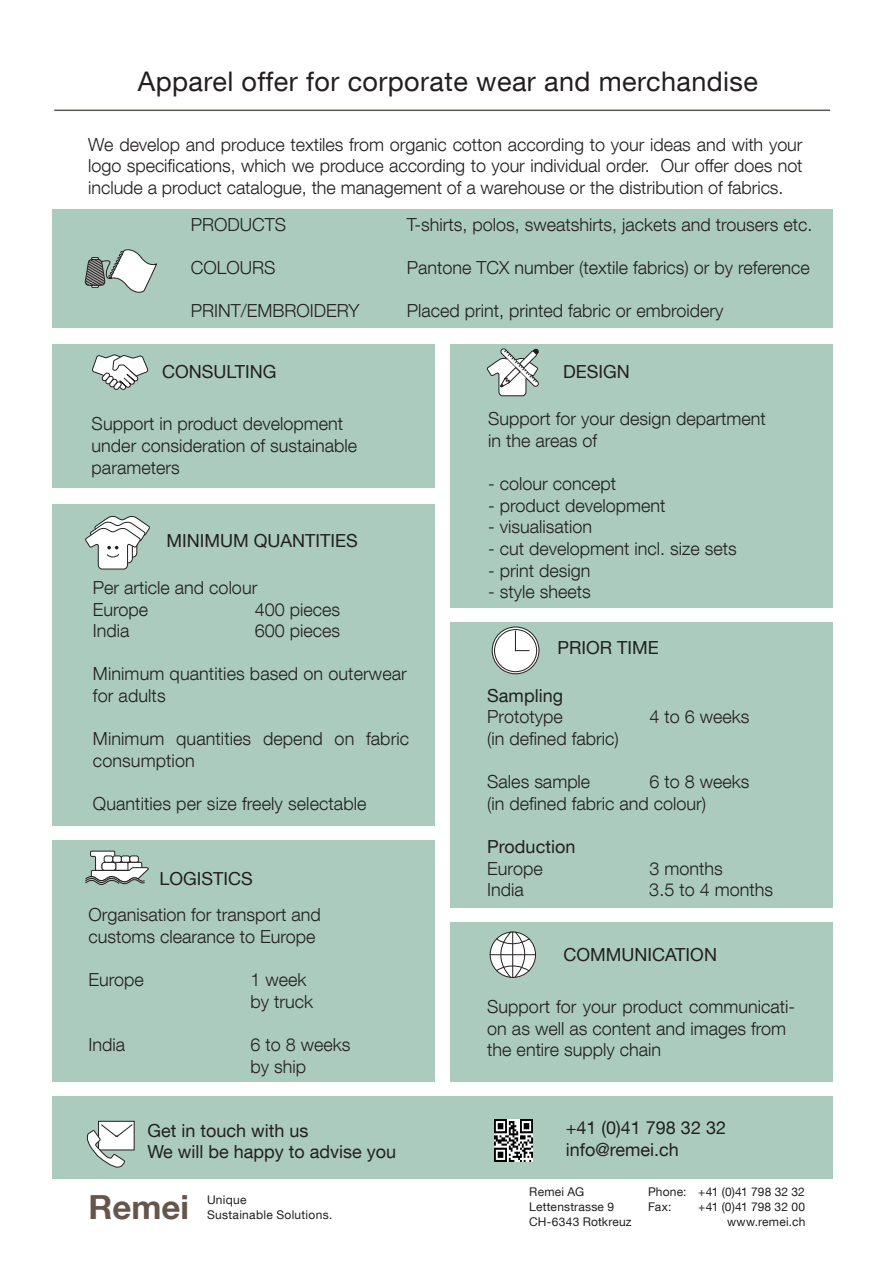
<style>
.page{position:relative;width:893px;height:1263px;background:#fff}
.page>*{position:absolute;margin:0;border:0;box-sizing:border-box;transform-origin:0 0}
.t1{font:700 33.15px "Helvetica Neue LT Com";color:#65564c}
.t2{font:27px "Helvetica Neue LT Com";letter-spacing:.015em;color:#231f20}
.t3{font:300 18px/21.6px "Helvetica Neue LT Com";color:#231f20}
.t4{font:18px/21.6px "Helvetica Neue LT Com";color:#231f20}
.t5{font:12px/15px "Helvetica Neue LT Com";letter-spacing:.02em;color:#231f20}
</style>
<div class="page">
<div style="left:52px;top:210px;width:780px;height:118px;background:#abcbbf"></div>
<div style="left:52px;top:1097px;width:780px;height:82px;background:#abcbbf"></div>
<div style="left:52px;top:344px;width:382px;height:144px;background:#abcbbf"></div>
<div style="left:450px;top:344px;width:382px;height:263px;background:#abcbbf"></div>
<div style="left:450px;top:622px;width:382px;height:285px;background:#abcbbf"></div>
<div style="left:450px;top:922px;width:382px;height:159px;background:#abcbbf"></div>
<div style="left:52px;top:504px;width:382px;height:321px;background:#abcbbf"></div>
<div style="left:52px;top:840px;width:382px;height:241px;background:#abcbbf"></div>
<svg style="left:87px;top:1121px;width:48px;height:46px"></svg>
<svg style="left:85px;top:516px;width:65px;height:53px"></svg>
<svg style="left:492px;top:627px;width:47px;height:47px"></svg>
<div style="left:492px;top:627px;width:47px;height:47px;border:1px solid #231f20;border-radius:50%"></div>
<div style="left:494px;top:629px;width:43px;height:43px;background:#fff;border-radius:50%"></div>
<div style="left:494px;top:629px;width:43px;height:43px;border:1px solid #231f20;border-radius:50%"></div>
<svg style="left:515px;top:631px;width:14px;height:20px"></svg>
<svg style="left:85px;top:851px;width:64px;height:34px"></svg>
<div style="left:102px;top:862px;width:14px;height:8px;background:#fff;border-radius:3px"></div>
<div style="left:102px;top:862px;width:14px;height:8px;border:1px solid #231f20;border-radius:3px"></div>
<div style="left:113px;top:856px;width:8px;height:6px;background:#fff;border-radius:2px"></div>
<div style="left:112px;top:856px;width:9px;height:6px;border:1px solid #231f20;border-radius:2px"></div>
<div style="left:104px;top:856px;width:9px;height:6px;background:#fff;border-radius:2px"></div>
<div style="left:104px;top:856px;width:9px;height:6px;border:1px solid #231f20;border-radius:2px"></div>
<svg style="left:92px;top:354px;width:57px;height:36px"></svg>
<svg style="left:489px;top:931px;width:47px;height:47px"></svg>
<svg style="left:487px;top:348px;width:52px;height:48px"></svg>
<img style="left:494px;top:1120px;width:39px;height:41px">
<hr style="left:54px;top:110px;width:776px;height:1px;background:#5a5953">
<svg style="left:85px;top:249px;width:72px;height:44px"></svg>
<h2 class="t2" style="left:138px;top:65px;width:622px">Apparel offer for corporate wear and merchandise</h2>
<p class="t3" style="left:88px;top:133px;width:716px;text-align:justify">We develop and produce textiles from organic cotton according to your ideas and with your logo specifications, which we produce according to your individual order. Our offer does not include a product catalogue, the management of a warehouse or the distribution of fabrics.</p>
<p class="t3" style="left:191px;top:213px;width:97px">PRODUCTS</p>
<p class="t3" style="left:407px;top:213px;width:407px">T-shirts, polos, sweatshirts, jackets and trousers etc.</p>
<p class="t3" style="left:191px;top:257px;width:86px">COLOURS</p>
<p class="t3" style="left:407px;top:257px;width:405px">Pantone TCX number (textile fabrics) or by reference</p>
<p class="t3" style="left:191px;top:300px;width:170px">PRINT/EMBROIDERY</p>
<p class="t3" style="left:407px;top:300px;width:318px">Placed print, printed fabric or embroidery</p>
<p class="t4" style="left:162px;top:360px;width:116px">CONSULTING</p>
<p class="t3" style="left:92px;top:413px;width:267px">Support in product development under consideration of sustainable parameters</p>
<p class="t4" style="left:166px;top:529px;width:193px">MINIMUM QUANTITIES</p>
<p class="t3" style="left:93px;top:576px;width:166px">Per article and colour<br>Europe</p>
<p class="t3" style="left:255px;top:598px;width:87px">400 pieces</p>
<p class="t3" style="left:93px;top:620px;width:38px">India</p>
<p class="t3" style="left:255px;top:620px;width:87px">600 pieces</p>
<p class="t3" style="left:93px;top:663px;width:315px">Minimum quantities based on outerwear for adults</p>
<p class="t3" style="left:93px;top:728px;width:318px">Minimum quantities depend on fabric consumption</p>
<p class="t3" style="left:93px;top:792px;width:275px">Quantities per size freely selectable</p>
<p class="t4" style="left:159px;top:867px;width:95px">LOGISTICS</p>
<p class="t3" style="left:89px;top:904px;width:234px">Organisation for transport and customs clearance to Europe</p>
<p class="t3" style="left:89px;top:968px;width:57px">Europe</p>
<p class="t3" style="left:251px;top:968px;width:64px">1 week by truck</p>
<p class="t3" style="left:89px;top:1033px;width:38px">India</p>
<p class="t3" style="left:251px;top:1033px;width:102px">6 to 8 weeks by ship</p>
<p class="t4" style="left:147px;top:1119px;width:250px">Get in touch with us<br>We will be happy to advise you</p>
<p class="t4" style="left:563px;top:360px;width:68px">DESIGN</p>
<p class="t3" style="left:488px;top:408px;width:279px">Support for your design department in the areas of</p>
<p class="t3" style="left:488px;top:472px;width:130px">- colour concept</p>
<p class="t3" style="left:488px;top:494px;width:179px">- product development</p>
<p class="t3" style="left:488px;top:516px;width:105px">- visualisation</p>
<p class="t3" style="left:488px;top:537px;width:250px">- cut development incl. size sets</p>
<p class="t3" style="left:488px;top:559px;width:104px">- print design</p>
<p class="t3" style="left:488px;top:580px;width:104px">- style sheets</p>
<p class="t4" style="left:557px;top:637px;width:103px">PRIOR TIME</p>
<p class="t4" style="left:487px;top:684px;width:77px">Sampling</p>
<p class="t3" style="left:487px;top:706px;width:77px">Prototype</p>
<p class="t3" style="left:649px;top:706px;width:102px">4 to 6 weeks</p>
<p class="t3" style="left:487px;top:727px;width:133px">(in defined fabric)</p>
<p class="t3" style="left:487px;top:771px;width:105px">Sales sample</p>
<p class="t3" style="left:487px;top:771px;width:264px;text-indent:162px">6 to 8 weeks (in defined fabric and colour)</p>
<p class="t4" style="left:487px;top:835px;width:90px">Production</p>
<p class="t3" style="left:487px;top:857px;width:57px">Europe</p>
<p class="t3" style="left:649px;top:857px;width:75px">3 months</p>
<p class="t3" style="left:487px;top:879px;width:38px">India</p>
<p class="t3" style="left:649px;top:879px;width:125px">3.5 to 4 months</p>
<p class="t4" style="left:564px;top:943px;width:155px">COMMUNICATION</p>
<p class="t3" style="left:487px;top:995px;width:309px">Support for your product communicati&shy;on as well as content and images from the entire supply chain</p>
<p class="t4" style="left:566px;top:1116px;width:162px">+41 (0)41 798 32 32 info@remei.ch</p>
<h1 class="t1" style="left:88px;top:1186px;width:102px">Remei</h1>
<p class="t5" style="left:207px;top:1192px;width:127px">Unique<br>Sustainable Solutions.</p>
<p class="t5" style="left:529px;top:1184px;width:104px">Remei AG<br>Lettenstrasse 9<br>CH-6343 Rotkreuz</p>
<p class="t5" style="left:648px;top:1184px;width:158px">Phone: +41 (0)41 798 32 32<br>Fax:</p>
<p class="t5" style="left:698px;top:1199px;width:109px;text-align:right">+41 (0)41 798 32 00 www.remei.ch</p>
</div>
